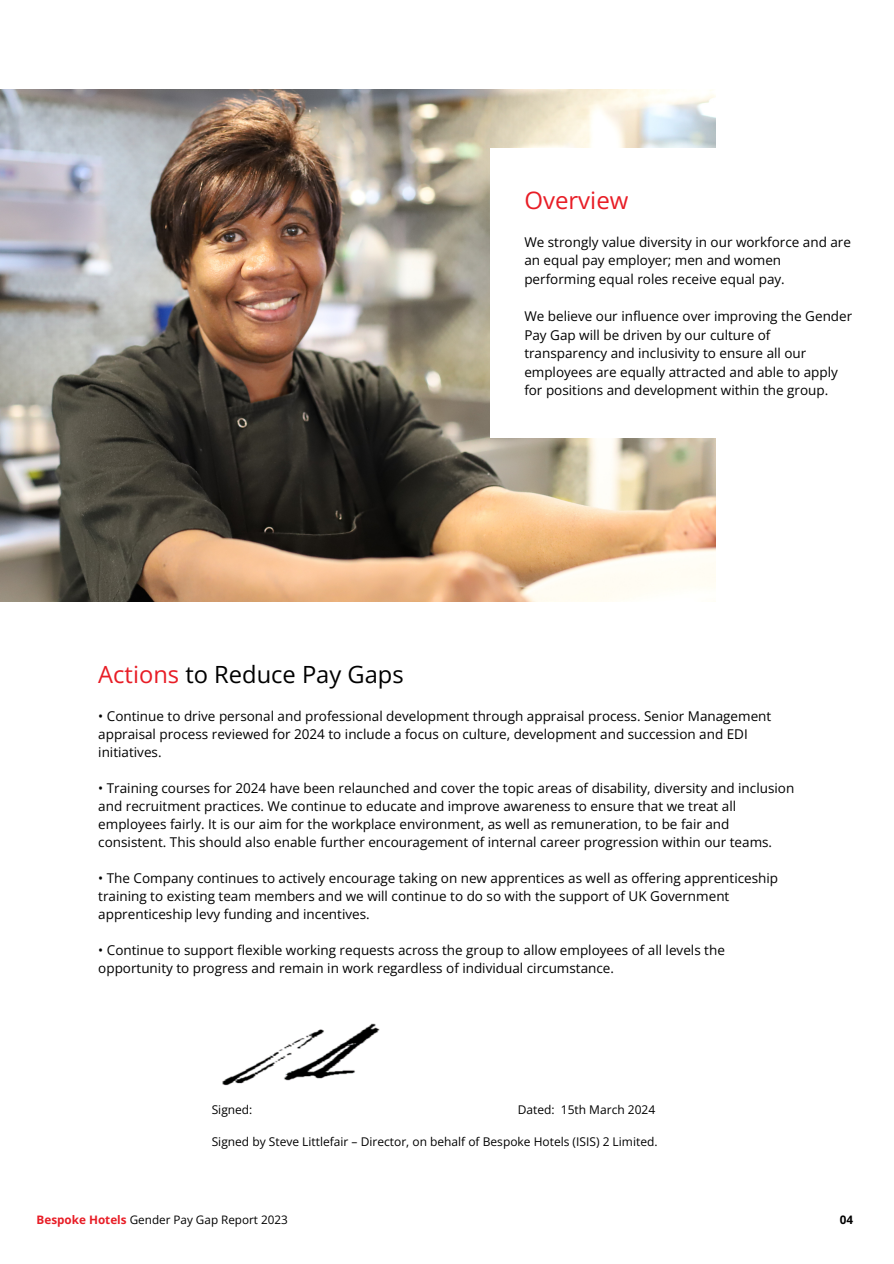
<style>
.page{position:relative;width:894px;height:1264px;background:#fff}
.page>*{position:absolute;margin:0;border:0;box-sizing:border-box;transform-origin:0 0}
.t1{font:24px "Open Sans";color:#e81d26}
.t2{font:23.7px "Open Sans";color:#000}
.t3{font:13.5px/18px "Open Sans";color:#000}
.t4{font:12px "Open Sans";color:#000}
.t5{font:11.7px "Open Sans";color:#000}
.t6{font:700 11.7px "Open Sans";color:#000}
.s1{color:#e81d26}
.s2{font-weight:700;color:#e81d26}
</style>
<div class="page">
<img style="left:222px;top:1023px;width:158px;height:63px">
<img style="left:0;top:89px;width:715px;height:512px">
<div style="left:490px;top:148px;width:403px;height:289px;background:#fff"></div>
<p class="t1" style="left:524px;top:183px;width:106px">Overview</p>
<p class="t3" style="left:524px;top:232px;width:328px;line-height:18.6px">We strongly value diversity in our workforce and are an equal pay employer; men and women performing equal roles receive equal pay.</p>
<p class="t3" style="left:524px;top:306px;width:329px;line-height:18.6px">We believe our influence over improving the Gender Pay Gap will be driven by our culture of transparency and inclusivity to ensure all our employees are equally attracted and able to apply for positions and development within the group.</p>
<h1 class="t2" style="left:98px;top:657px;width:307px"><span class="s1">Actions</span> to Reduce Pay Gaps</h1>
<h2 class="t3" style="left:98px;top:706px;width:674px">• Continue to drive personal and professional development through appraisal process. Senior Management appraisal process reviewed for 2024 to include a focus on culture, development and succession and EDI initiatives.</h2>
<h2 class="t3" style="left:98px;top:778px;width:697px">• Training courses for 2024 have been relaunched and cover the topic areas of disability, diversity and inclusion and recruitment practices. We continue to educate and improve awareness to ensure that we treat all employees fairly. It is our aim for the workplace environment, as well as remuneration, to be fair and consistent. This should also enable further encouragement of internal career progression within our teams.</h2>
<h2 class="t3" style="left:98px;top:868px;width:681px">• The Company continues to actively encourage taking on new apprentices as well as offering apprenticeship training to existing team members and we will continue to do so with the support of UK Government apprenticeship levy funding and incentives.</h2>
<h2 class="t3" style="left:98px;top:940px;width:628px">• Continue to support flexible working requests across the group to allow employees of all levels the opportunity to progress and remain in work regardless of individual circumstance.</h2>
<p class="t4" style="left:212px;top:1101px;width:42px">Signed:</p>
<p class="t4" style="left:517px;top:1101px;width:139px">Dated: 15th March 2024</p>
<p class="t4" style="left:212px;top:1133px;width:447px">Signed by Steve Littlefair – Director, on behalf of Bespoke Hotels (ISIS) 2 Limited.</p>
<h2 class="t5" style="left:37px;top:1210px;width:253px"><span class="s2">Bespoke Hotels</span> Gender Pay Gap Report 2023</h2>
<h2 class="t6" style="left:839px;top:1210px;width:15px">04</h2>
</div>
